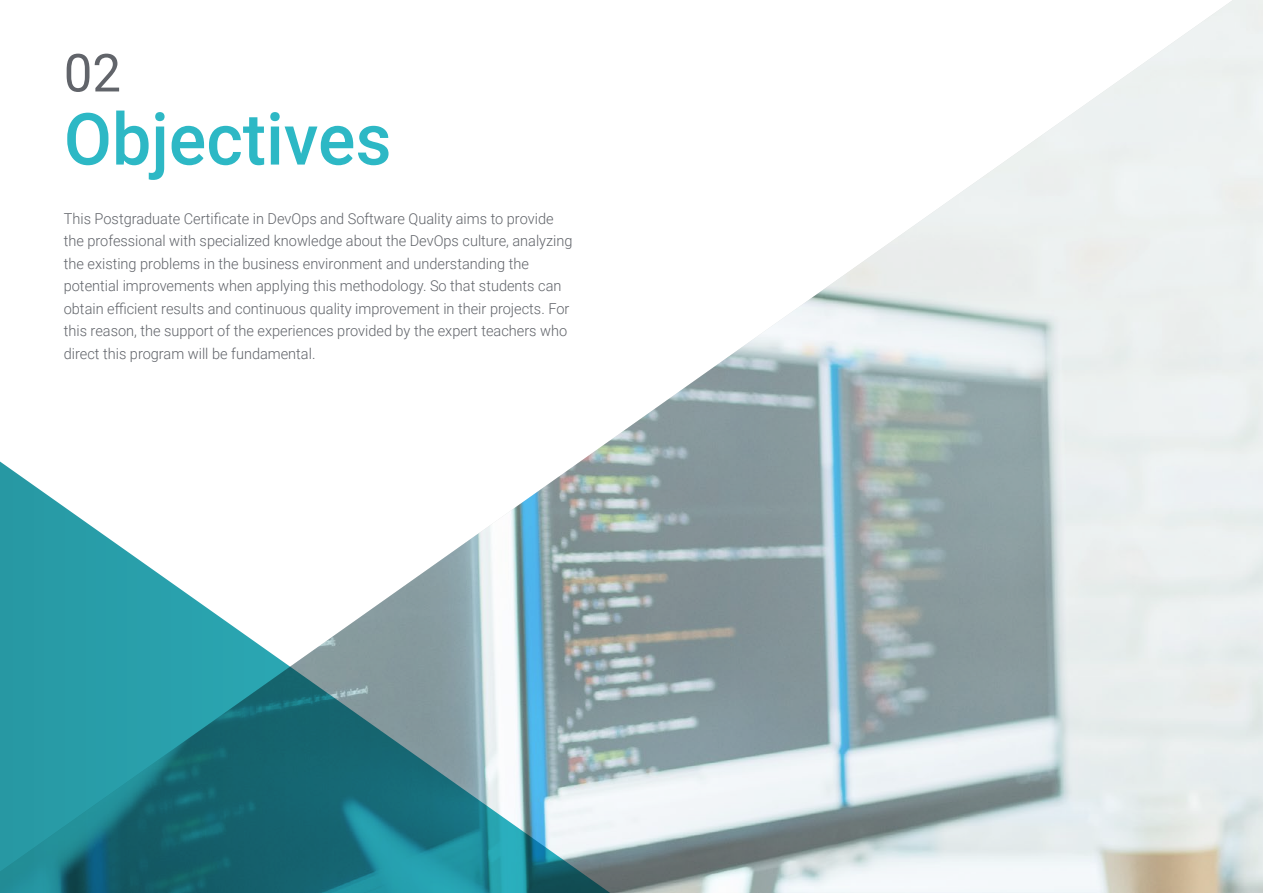
<style>
.page{position:relative;width:1263px;height:893px;background:#fff}
.page>*{position:absolute;margin:0;border:0;box-sizing:border-box;transform-origin:0 0}
.t1{font:500 72px "Roboto";color:#2db8c5}
.t2{font:52.5px "Roboto";color:#61646a}
.t3{font:300 15px/22.5px "Roboto";color:#61646a}
</style>
<div class="page">
<img style="left:602px;top:0;width:661px;height:893px">
<svg style="left:0;top:446px;width:640px;height:447px"></svg>
<h2 class="t2" style="left:64px;top:36px;width:59px">02</h2>
<h1 class="t1" style="left:64px;top:89px;width:329px">Objectives</h1>
<p class="t3" style="left:64px;top:207px;width:510px">This Postgraduate Certificate in DevOps and Software Quality aims to provide the professional with specialized knowledge about the DevOps culture, analyzing the existing problems in the business environment and understanding the potential improvements when applying this methodology. So that students can obtain efficient results and continuous quality improvement in their projects. For this reason, the support of the experiences provided by the expert teachers who direct this program will be fundamental.</p>
</div>
